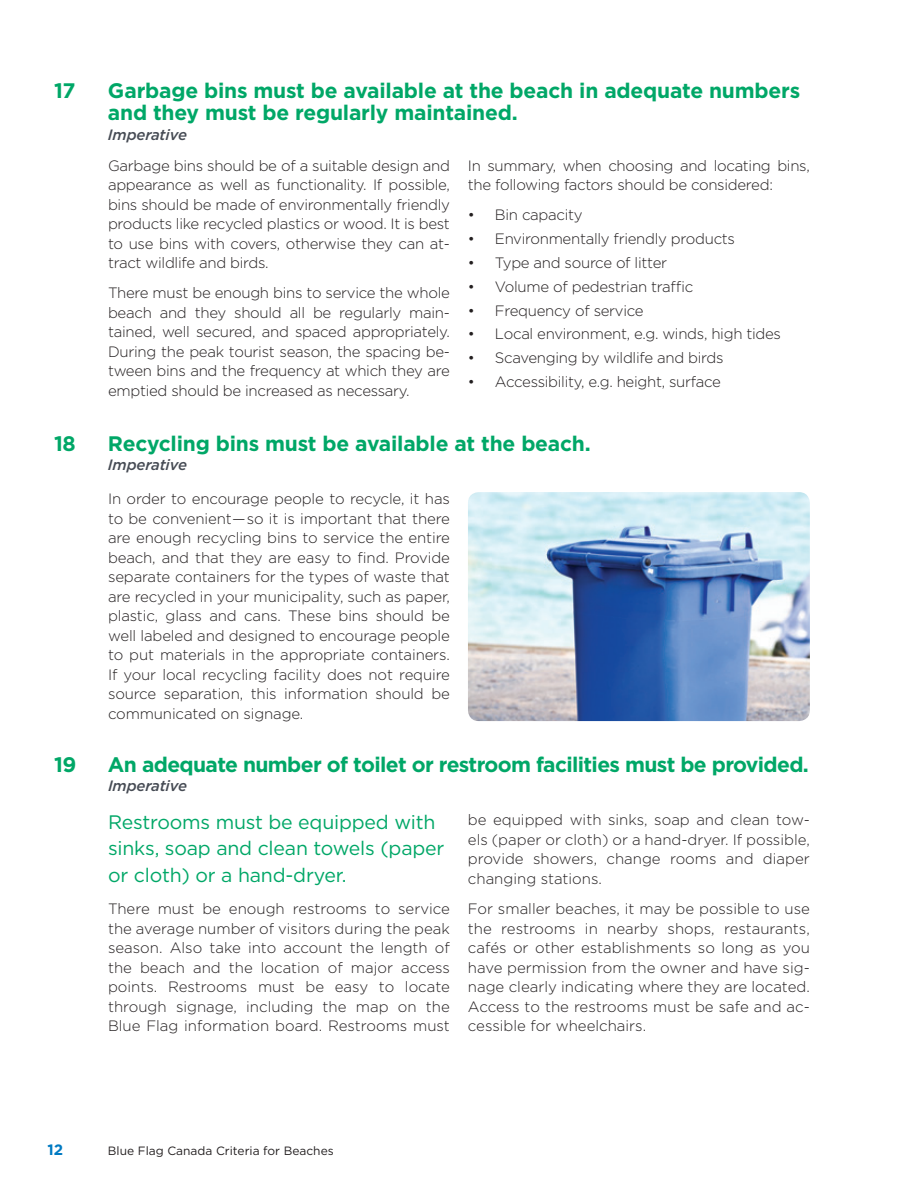
<style>
.page{position:relative;width:918px;height:1188px;background:#fff}
.page>*{position:absolute;margin:0;border:0;box-sizing:border-box;transform-origin:0 0}
.t1{font:700 21px/22.5px "Gotham";letter-spacing:-.01em;color:#00a767}
.t2{font:700 21px "Gotham";letter-spacing:-.03em;color:#00a767}
.t3{font:19.5px/26.2px "Gotham";letter-spacing:-.01em;color:#00a767}
.t4{font:300 15px/19.5px "Gotham";letter-spacing:-.02em;color:#231f20;text-align:justify}
.t5{font:italic 500 15px "Gotham";letter-spacing:-.01em;color:#464b54}
.t6{font:700 15px "Gotham";color:#007ac2}
.t7{font:12px "Gotham";color:#231f20}
</style>
<div class="page">
<img style="left:468px;top:492px;width:342px;height:229px">
<h1 class="t1" style="left:54px;top:79px;width:23px">17</h1>
<h1 class="t1" style="left:108px;top:79px;width:694px">Garbage bins must be available at the beach in adequate numbers and they must be regularly maintained.</h1>
<p class="t5" style="left:108px;top:125px;width:81px">Imperative</p>
<p class="t4" style="left:108px;top:155px;width:343px">Garbage bins should be of a suitable design and appearance as well as functionality. If possible, bins should be made of environmentally friendly products like recycled plastics or wood. It is best to use bins with covers, otherwise they can at&shy;tract wildlife and birds.</p>
<p class="t4" style="left:108px;top:283px;width:343px">There must be enough bins to service the whole beach and they should all be regularly main&shy;tained, well secured, and spaced appropriately.<br>During the peak tourist season, the spacing be&shy;tween bins and the frequency at which they are emptied should be increased as necessary.</p>
<p class="t4" style="left:468px;top:155px;width:343px">In summary, when choosing and locating bins, the following factors should be considered:</p>
<p class="t4" style="left:468px;top:205px;width:116px">• Bin capacity</p>
<p class="t4" style="left:468px;top:229px;width:269px">• Environmentally friendly products</p>
<p class="t4" style="left:468px;top:253px;width:201px">• Type and source of litter</p>
<p class="t4" style="left:468px;top:276px;width:227px">• Volume of pedestrian traffic</p>
<p class="t4" style="left:468px;top:300px;width:177px">• Frequency of service</p>
<p class="t4" style="left:468px;top:324px;width:315px">• Local environment, e.g. winds, high tides</p>
<p class="t4" style="left:468px;top:348px;width:257px">• Scavenging by wildlife and birds</p>
<p class="t4" style="left:468px;top:372px;width:254px">• Accessibility, e.g. height, surface</p>
<h1 class="t1" style="left:54px;top:432px;width:23px">18</h1>
<h1 class="t1" style="left:108px;top:432px;width:484px">Recycling bins must be available at the beach.</h1>
<p class="t5" style="left:108px;top:455px;width:81px">Imperative</p>
<p class="t4" style="left:108px;top:489px;width:343px">In order to encourage people to recycle, it has to be convenient—so it is important that there are enough recycling bins to service the entire beach, and that they are easy to find. Provide separate containers for the types of waste that are recycled in your municipality, such as paper, plastic, glass and cans. These bins should be well labeled and designed to encourage people to put materials in the appropriate containers.<br>If your local recycling facility does not require source separation, this information should be communicated on signage.</p>
<h1 class="t1" style="left:54px;top:753px;width:24px">19</h1>
<h1 class="t2" style="left:108px;top:751px;width:702px">An adequate number of toilet or restroom facilities must be provided.</h1>
<p class="t5" style="left:108px;top:776px;width:81px">Imperative</p>
<h2 class="t3" style="left:108px;top:809px;width:338px">Restrooms must be equipped with sinks, soap and clean towels (paper or cloth) or a hand-dryer.</h2>
<p class="t4" style="left:468px;top:810px;width:343px">be equipped with sinks, soap and clean tow&shy;els (paper or cloth) or a hand-dryer. If possible, provide showers, change rooms and diaper changing stations.</p>
<p class="t4" style="left:468px;top:899px;width:343px">For smaller beaches, it may be possible to use the restrooms in nearby shops, restaurants, cafés or other establishments so long as you have permission from the owner and have sig&shy;nage clearly indicating where they are located.<br>Access to the restrooms must be safe and ac&shy;cessible for wheelchairs.</p>
<p class="t4" style="left:108px;top:899px;width:343px">There must be enough restrooms to service the average number of visitors during the peak season. Also take into account the length of the beach and the location of major access points. Restrooms must be easy to locate through signage, including the map on the Blue Flag information board. Restrooms must</p>
<p class="t6" style="left:48px;top:1139px;width:17px">12</p>
<p class="t7" style="left:108px;top:1143px;width:227px">Blue Flag Canada Criteria for Beaches</p>
</div>
